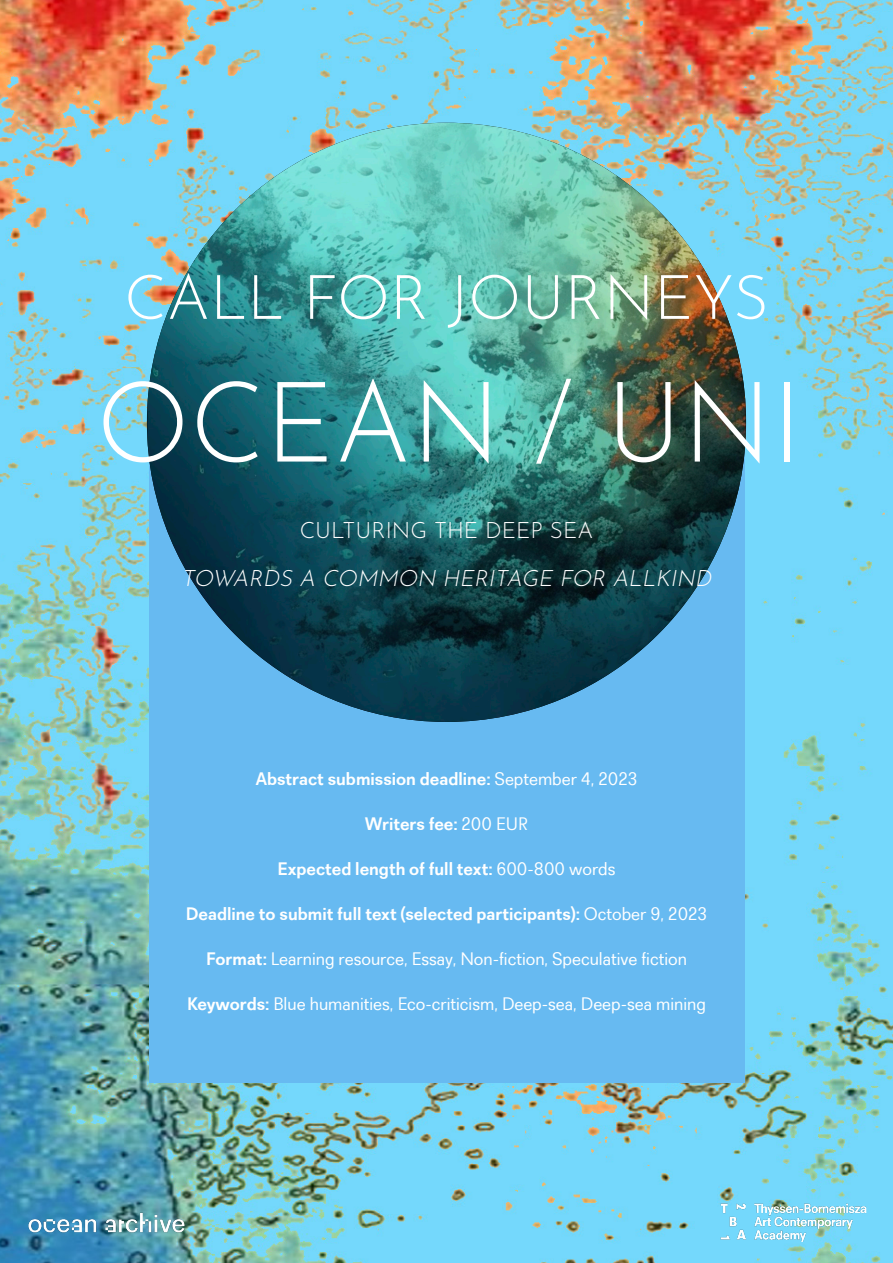
<style>
.page{position:relative;width:893px;height:1263px;background:#fff}
.page>*{position:absolute;margin:0;border:0;box-sizing:border-box;transform-origin:0 0}
.t1{font:100 61.5px "Josefin Sans";color:#fff}
.Paragraph_-_regular{font:italic 100 22.5px "Josefin Sans";color:#fff}
.Paragraph_-_regular-2{font:100 22.5px "Josefin Sans";color:#fff}
.Paragraph_-_regular-3{font:700 18px "Recta";color:#fff}
.Paragraph_-_regular-4{font:18px "Recta";color:#fff}
.s1{font-weight:400}
.s2{font-weight:700}
</style>
<div class="page">
<img style="left:0;top:0;width:893px;height:1263px">
<div style="left:148px;top:442px;width:596px;height:641px;background:#67baf1"></div>
<img style="left:147px;top:123px;width:599px;height:599px;border-radius:292px">
<svg style="left:104px;top:381px;width:78px;height:81px;background:#6ca6b7"></svg>
<svg style="left:197px;top:381px;width:61px;height:81px;background:#38737f"></svg>
<svg style="left:277px;top:382px;width:50px;height:80px"></svg>
<svg style="left:340px;top:379px;width:66px;height:83px;background:#57aaac"></svg>
<svg style="left:424px;top:380px;width:65px;height:83px;background:#76c7c2"></svg>
<svg style="left:536px;top:379px;width:35px;height:85px;background:#62ac9f"></svg>
<img style="left:617px;top:382px;width:54px;height:80px">
<svg style="left:695px;top:380px;width:64px;height:83px"></svg>
<div style="left:784px;top:382px;width:5px;height:80px;background:#fff"></div>
<img style="left:720px;top:1203px;width:146px;height:38px">
<img style="left:26px;top:1208px;width:161px;height:28px">
<p class="t1" style="left:124px;top:251px;width:646px">CALL FOR JOURNEYS</p>
<p class="Paragraph_-_regular-2" style="left:300px;top:514px;width:295px">CULTURING THE DEEP SEA</p>
<p class="Paragraph_-_regular" style="left:182px;top:562px;width:537px">TOWARDS A COMMON HERITAGE FOR ALLKIND</p>
<p class="Paragraph_-_regular-3" style="left:256px;top:771px;width:383px">Abstract submission deadline: <span class="s1">September 4, 2023</span></p>
<p class="Paragraph_-_regular-3" style="left:365px;top:816px;width:165px">Writers fee: <span class="s1">200 EUR</span></p>
<p class="Paragraph_-_regular-3" style="left:277px;top:861px;width:339px">Expected length of full text: <span class="s1">600-800 words</span></p>
<p class="Paragraph_-_regular-3" style="left:186px;top:906px;width:523px">Deadline to submit full text (selected participants): <span class="s1">October 9, 2023</span></p>
<p class="Paragraph_-_regular-4" style="left:206px;top:951px;width:482px"><span class="s2">Format:</span> Learning resource, Essay, Non-fiction, Speculative fiction</p>
<p class="Paragraph_-_regular-4" style="left:187px;top:996px;width:520px"><span class="s2">Keywords:</span> Blue humanities, Eco-criticism, Deep-sea, Deep-sea mining</p>
</div>
